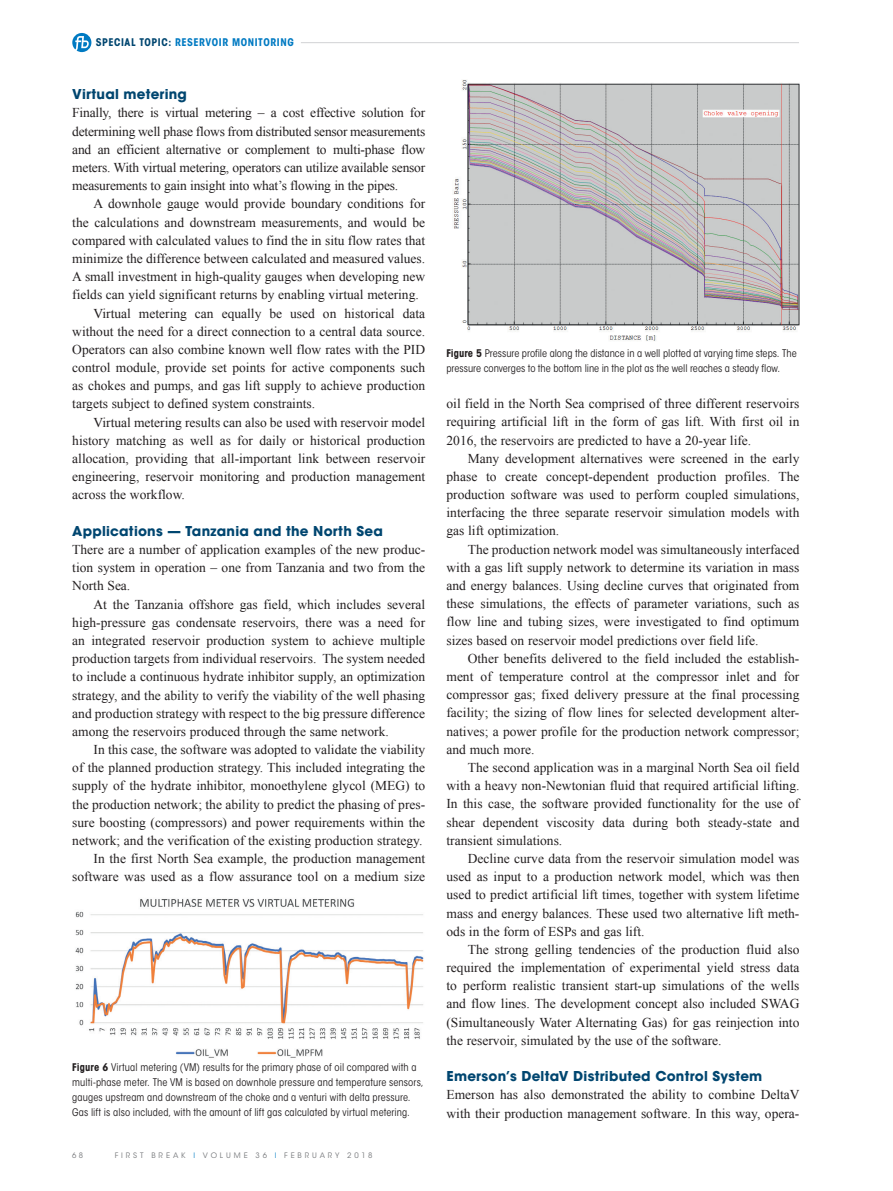
<style>
.page{position:relative;width:893px;height:1191px;background:#fff}
.page>*{position:absolute;margin:0;border:0;box-sizing:border-box;transform-origin:0 0}
.t1{font:13.5px/18.1px "Times New Roman";color:#231f20;text-align:justify}
.t2{font:700 13.5px "ITC Avant Garde Std";letter-spacing:.02em;color:#004670}
.t3{font:condensed 10.5px/15px "ITC Avant Garde Std";letter-spacing:.005em;color:#231f20}
.t4{font:700 condensed 10.5px "ITC Avant Garde Std";letter-spacing:.055em;color:#007ac2}
.t5{font:7.5px "ITC Avant Garde Std";letter-spacing:.385em;color:#787a7d}
.s1{color:#004670}
.s2{font-weight:700}
.s3{color:#1c8acb}
</style>
<div class="page">
<hr style="left:301px;top:42px;width:498px;height:1px;background:#d1d2d4">
<svg style="left:72px;top:33px;width:19px;height:19px"></svg>
<img style="left:75px;top:899px;width:349px;height:159px">
<img style="left:453px;top:80px;width:346px;height:261px">
<p class="t4" style="left:96px;top:36px;width:200px"><span class="s1">SPECIAL TOPIC:</span> RESERVOIR MONITORING</p>
<p class="t2" style="left:72px;top:85px;width:116px">Virtual metering</p>
<p class="t1" style="left:72px;top:104px;width:354px">Finally, there is virtual metering – a cost effective solution for determining well phase flows from distributed sensor measurements and an efficient alternative or complement to multi-phase flow meters. With virtual metering, operators can utilize available sensor measurements to gain insight into what’s flowing in the pipes.</p>
<p class="t1" style="left:94px;top:194px;width:333px">A downhole gauge would provide boundary conditions for</p>
<p class="t1" style="left:72px;top:213px;width:354px">the calculations and downstream measurements, and would be</p>
<p class="t1" style="left:72px;top:231px;width:354px">compared with calculated values to find the in situ flow rates that</p>
<p class="t1" style="left:72px;top:249px;width:354px">minimize the difference between calculated and measured values.</p>
<p class="t1" style="left:72px;top:267px;width:354px">A small investment in high-quality gauges when developing new</p>
<p class="t1" style="left:72px;top:285px;width:348px">fields can yield significant returns by enabling virtual metering.</p>
<p class="t1" style="left:94px;top:304px;width:333px">Virtual metering can equally be used on historical data</p>
<p class="t1" style="left:72px;top:322px;width:354px">without the need for a direct connection to a central data source.</p>
<p class="t1" style="left:72px;top:340px;width:354px">Operators can also combine known well flow rates with the PID</p>
<p class="t1" style="left:72px;top:358px;width:354px">control module, provide set points for active components such</p>
<p class="t1" style="left:72px;top:376px;width:354px">as chokes and pumps, and gas lift supply to achieve production</p>
<p class="t1" style="left:72px;top:395px;width:244px">targets subject to defined system constraints.</p>
<p class="t1" style="left:94px;top:413px;width:333px">Virtual metering results can also be used with reservoir model</p>
<p class="t1" style="left:72px;top:431px;width:354px">history matching as well as for daily or historical production</p>
<p class="t1" style="left:72px;top:449px;width:354px">allocation, providing that all-important link between reservoir</p>
<p class="t1" style="left:72px;top:467px;width:354px">engineering, reservoir monitoring and production management</p>
<p class="t1" style="left:72px;top:485px;width:114px">across the workflow.</p>
<p class="t2" style="left:72px;top:522px;width:312px">Applications — Tanzania and the North Sea</p>
<p class="t1" style="left:72px;top:540px;width:354px">There are a number of application examples of the new produc&shy;tion system in operation – one from Tanzania and two from the North Sea.</p>
<p class="t1" style="left:72px;top:595px;width:354px;text-indent:21px">At the Tanzania offshore gas field, which includes several high-pressure gas condensate reservoirs, there was a need for an integrated reservoir production system to achieve multiple production targets from individual reservoirs. The system needed to include a continuous hydrate inhibitor supply, an optimization strategy, and the ability to verify the viability of the well phasing and production strategy with respect to the big pressure difference among the reservoirs produced through the same network.</p>
<p class="t1" style="left:72px;top:740px;width:354px;text-align:right">In this case, the software was adopted to validate the viability<br>of the planned production strategy. This included integrating the supply of the hydrate inhibitor, monoethylene glycol (MEG) to the production network; the ability to predict the phasing of pres&shy;sure boosting (compressors) and power requirements within the network; and the verification of the existing production strategy.<br>In the first North Sea example, the production management software was used as a flow assurance tool on a medium size</p>
<p class="t3" style="left:72px;top:1059px;width:353px"><span class="s2">Figure 6</span> Virtual metering (VM) results for the primary phase of oil compared with a multi-phase meter. The VM is based on downhole pressure and temperature sensors, gauges upstream and downstream of the choke and a venturi with delta pressure.<br>Gas lift is also included, with the amount of lift gas calculated by virtual metering.</p>
<p class="t5" style="left:72px;top:1151px;width:13px">6 8</p>
<p class="t5" style="left:115px;top:1151px;width:259px">FIRST BREAK <span class="s3">I</span> VOLUME 36 <span class="s3">I</span> FEBRUARY 2018</p>
<p class="t3" style="left:446px;top:345px;width:352px"><span class="s2">Figure 5</span> Pressure profile along the distance in a well plotted at varying time steps. The pressure converges to the bottom line in the plot as the well reaches a steady flow.</p>
<p class="t1" style="left:446px;top:394px;width:354px">oil field in the North Sea comprised of three different reservoirs requiring artificial lift in the form of gas lift. With first oil in 2016, the reservoirs are predicted to have a 20-year life.</p>
<p class="t1" style="left:446px;top:449px;width:354px;text-indent:21px">Many development alternatives were screened in the early phase to create concept-dependent production profiles. The production software was used to perform coupled simulations, interfacing the three separate reservoir simulation models with gas lift optimization.</p>
<p class="t1" style="left:446px;top:540px;width:354px;text-indent:21px">The production network model was simultaneously interfaced with a gas lift supply network to determine its variation in mass and energy balances. Using decline curves that originated from these simulations, the effects of parameter variations, such as flow line and tubing sizes, were investigated to find optimum sizes based on reservoir model predictions over field life.</p>
<p class="t1" style="left:446px;top:649px;width:354px;text-indent:21px">Other benefits delivered to the field included the establish&shy;ment of temperature control at the compressor inlet and for compressor gas; fixed delivery pressure at the final processing facility; the sizing of flow lines for selected development alter&shy;natives; a power profile for the production network compressor; and much more.</p>
<p class="t1" style="left:446px;top:758px;width:354px;text-indent:21px">The second application was in a marginal North Sea oil field with a heavy non-Newtonian fluid that required artificial lifting.<br>In this case, the software provided functionality for the use of shear dependent viscosity data during both steady-state and transient simulations.</p>
<p class="t1" style="left:446px;top:849px;width:354px;text-indent:21px">Decline curve data from the reservoir simulation model was used as input to a production network model, which was then used to predict artificial lift times, together with system lifetime mass and energy balances. These used two alternative lift meth&shy;ods in the form of ESPs and gas lift.</p>
<p class="t1" style="left:446px;top:940px;width:354px;text-indent:21px">The strong gelling tendencies of the production fluid also required the implementation of experimental yield stress data to perform realistic transient start-up simulations of the wells and flow lines. The development concept also included SWAG (Simultaneously Water Alternating Gas) for gas reinjection into the reservoir, simulated by the use of the software.</p>
<p class="t2" style="left:446px;top:1067px;width:317px">Emerson’s DeltaV Distributed Control System</p>
<p class="t1" style="left:446px;top:1085px;width:355px">Emerson has also demonstrated the ability to combine DeltaV with their production management software. In this way, opera-</p>
</div>
